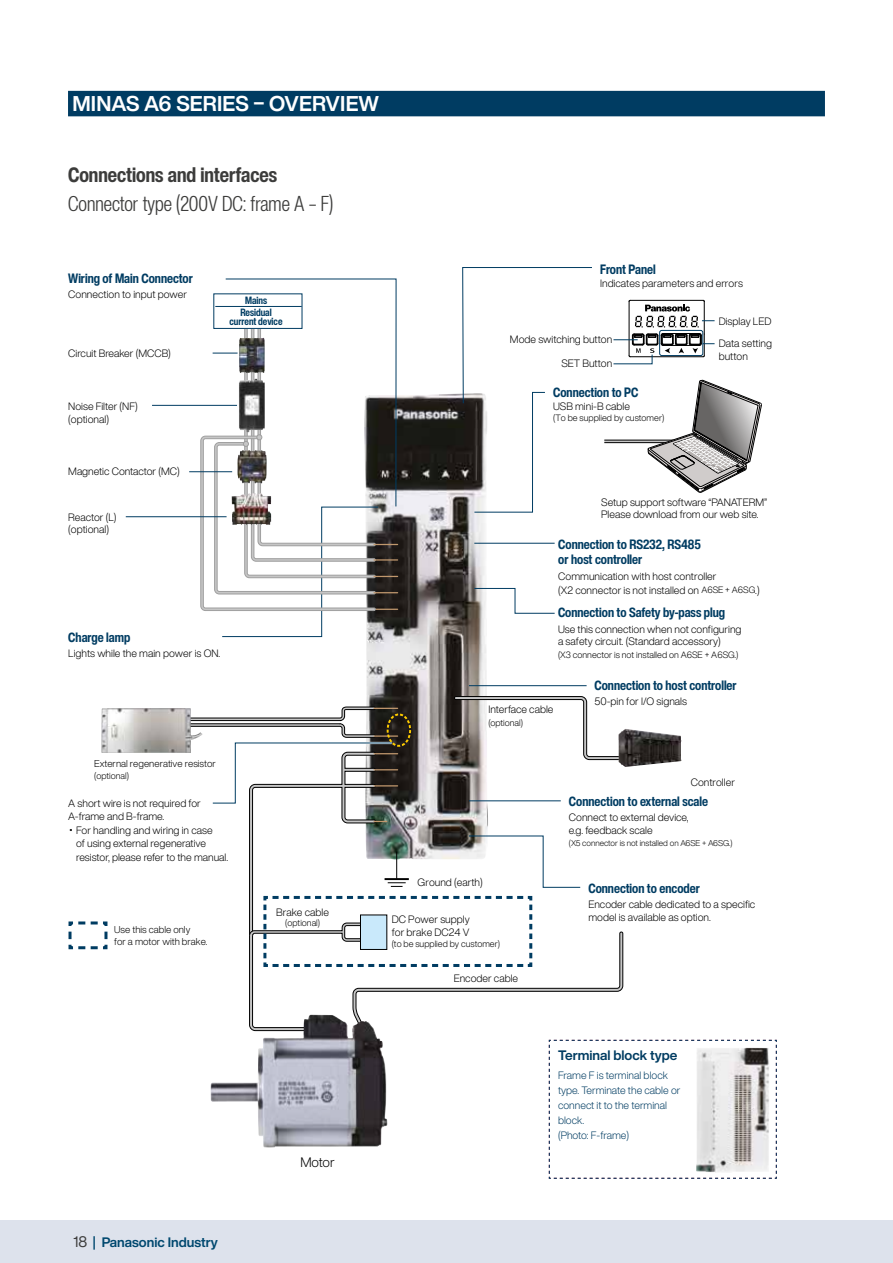
<style>
.page{position:relative;width:893px;height:1263px;background:#fff}
.page>*{position:absolute;margin:0;border:0;box-sizing:border-box;transform-origin:0 0}
.t1{font:300 condensed 21px "Helvetica Now Display";color:#3c3c3b}
.t2{font:700 condensed 21px "Helvetica Now Display";color:#3c3c3b}
.t3{font:700 21px "Helvetica Now Display";letter-spacing:.01em;color:#fff}
.t4{font:700 condensed 13.5px/15px "Helvetica Now Display";color:#003c62}
.t5{font:700 13.5px "Helvetica Now Display";color:#00486f}
.t6{font:700 13.5px "Helvetica Now Display";color:#003c62}
.t7{font:300 13.5px "Helvetica Now Display";letter-spacing:-.005em;color:#000}
.t8{font:300 10.5px/12.8px "Helvetica Now Display";color:#000}
.t9{font:300 10.5px/15px "Helvetica Now Display";color:#003c62}
.t10{font:700 condensed 10.5px/12px "Helvetica Now Display";color:#003c62;text-align:center}
.t11{font:300 9.75px/12px "Helvetica Now Display";color:#000}
.t12{font:300 9px "Helvetica Now Display";color:#000}
.t13{font:300 8.25px "Helvetica Now Display";color:#000}
.s1{font-family:"Shin Go Pro Light 90 ms RKSJ H";font-weight:400}
.s2{font-size:9px}
.s3{font-weight:400;font-size:15px;color:#3c3c3b}
</style>
<div class="page">
<div style="left:68px;top:91px;width:757px;height:25px;background:#003c62"></div>
<div style="left:0;top:1220px;width:893px;height:43px;background:#dde2ec"></div>
<img style="left:366px;top:393px;width:122px;height:303px">
<hr style="left:474px;top:543px;width:81px;height:1px;background:#003c62">
<hr style="left:469px;top:685px;width:118px;height:1px;background:#003c62">
<svg style="left:462px;top:267px;width:130px;height:246px"></svg>
<img style="left:101px;top:708px;width:84px;height:45px">
<hr style="left:126px;top:516px;width:101px;height:1px;background:#003c62">
<hr style="left:189px;top:471px;width:43px;height:1px;background:#003c62">
<hr style="left:152px;top:405px;width:85px;height:1px;background:#003c62">
<svg style="left:68px;top:921px;width:40px;height:29px"></svg>
<svg style="left:200px;top:278px;width:198px;height:359px"></svg>
<svg style="left:604px;top:380px;width:158px;height:113px"></svg>
<div style="left:214px;top:294px;width:88px;height:34px;background:#fff"></div>
<div style="left:213px;top:293px;width:89px;height:36px;border:1px solid #003c62"></div>
<hr style="left:215px;top:306px;width:87px;height:1px;background:#003c62">
<svg style="left:474px;top:588px;width:81px;height:26px"></svg>
<svg style="left:185px;top:696px;width:439px;height:319px"></svg>
<svg style="left:613px;top:300px;width:102px;height:65px"></svg>
<img style="left:618px;top:729px;width:64px;height:38px">
<svg style="left:549px;top:1039px;width:228px;height:140px"></svg>
<img style="left:211px;top:1015px;width:176px;height:132px">
<img style="left:696px;top:1048px;width:74px;height:125px">
<h1 class="t3" style="left:72px;top:89px;width:308px">MINAS A6 SERIES – OVERVIEW</h1>
<h1 class="t2" style="left:68px;top:161px;width:211px">Connections and interfaces</h1>
<h1 class="t1" style="left:68px;top:190px;width:267px">Connector type (200V DC: frame A – F)</h1>
<p class="t4" style="left:68px;top:270px;width:126px">Wiring of Main Connector</p>
<p class="t8" style="left:68px;top:288px;width:120px">Connection to input power</p>
<p class="t8" style="left:68px;top:347px;width:104px">Circuit Breaker (MCCB)</p>
<p class="t8" style="left:68px;top:400px;width:71px">Noise Filter (NF)</p>
<p class="t8" style="left:68px;top:413px;width:42px">(optional)</p>
<p class="t8" style="left:68px;top:465px;width:113px">Magnetic Contactor (MC)</p>
<p class="t8" style="left:68px;top:511px;width:50px">Reactor (L)</p>
<p class="t8" style="left:68px;top:523px;width:42px">(optional)</p>
<p class="t10" style="left:240px;top:295px;width:33px">Mains<br>Residual</p>
<p class="t10" style="left:230px;top:316px;width:55px">current device</p>
<p class="t4" style="left:68px;top:629px;width:64px">Charge lamp</p>
<p class="t8" style="left:68px;top:646px;width:154px">Lights while the main power is ON.</p>
<p class="t11" style="left:94px;top:757px;width:123px">External regenerative resistor</p>
<p class="t12" style="left:94px;top:770px;width:36px">(optional)</p>
<p class="t8" style="left:68px;top:796px;width:134px">A short wire is not required for</p>
<p class="t8" style="left:68px;top:810px;width:97px">A-frame and B-frame.</p>
<p class="t8" style="left:66px;top:824px;width:149px"><span class="s1">・</span> For handling and wiring in case</p>
<p class="t8" style="left:76px;top:837px;width:131px">of using external regenerative</p>
<p class="t8" style="left:76px;top:850px;width:154px">resistor, please refer to the manual.</p>
<p class="t11" style="left:114px;top:923px;width:95px">Use this cable only<br>for a motor with brake.</p>
<p class="t8" style="left:276px;top:906px;width:54px">Brake cable</p>
<p class="t12" style="left:285px;top:916px;width:36px">(optional)</p>
<p class="t4" style="left:600px;top:262px;width:57px">Front Panel</p>
<p class="t8" style="left:600px;top:277px;width:144px">Indicates parameters and errors</p>
<p class="t8" style="left:510px;top:333px;width:104px">Mode switching button</p>
<p class="t8" style="left:562px;top:357px;width:52px">SET Button</p>
<p class="t4" style="left:553px;top:385px;width:87px">Connection to PC</p>
<p class="t8" style="left:553px;top:400px;width:78px">USB mini-B cable</p>
<p class="t12" style="left:553px;top:412px;width:113px">(To be supplied by customer)</p>
<p class="t8" style="left:719px;top:314px;width:54px">Display LED</p>
<p class="t8" style="left:719px;top:338px;width:55px;line-height:12px">Data setting button</p>
<p class="t8" style="left:601px;top:496px;width:167px;line-height:12px">Setup support software “PANATERM”<br>Please download from our web site.</p>
<p class="t4" style="left:558px;top:536px;width:144px">Connection to RS232, RS485 or host controller</p>
<p class="t8" style="left:558px;top:569px;width:203px;line-height:14.2px">Communication with host controller<br>(X2 connector is not installed on <span class="s2">A6SE + A6SG</span>.)</p>
<p class="t4" style="left:558px;top:605px;width:169px">Connection to Safety by-pass plug</p>
<p class="t8" style="left:558px;top:622px;width:185px">Use this connection when not configuring a safety circuit. (Standard accessory)</p>
<p class="t12" style="left:558px;top:649px;width:182px">(X3 connector is not installed on A6SE + A6SG.)</p>
<p class="t8" style="left:488px;top:703px;width:67px">Interface cable</p>
<p class="t12" style="left:488px;top:716px;width:36px">(optional)</p>
<p class="t4" style="left:594px;top:678px;width:144px">Connection to host controller</p>
<p class="t8" style="left:594px;top:695px;width:94px">50-pin for I/O signals</p>
<p class="t8" style="left:418px;top:876px;width:67px">Ground (earth)</p>
<p class="t8" style="left:392px;top:913px;width:79px">DC Power supply for brake DC24 V</p>
<p class="t12" style="left:392px;top:938px;width:110px">(to be supplied by customer)</p>
<p class="t8" style="left:454px;top:972px;width:66px">Encoder cable</p>
<p class="t8" style="left:691px;top:776px;width:46px">Controller</p>
<p class="t4" style="left:569px;top:794px;width:141px">Connection to external scale</p>
<p class="t8" style="left:569px;top:811px;width:121px">Connect to external device, e.g. feedback scale</p>
<p class="t13" style="left:569px;top:838px;width:165px">(X5 connector is not installed on A6SE + A6SG.)</p>
<p class="t4" style="left:588px;top:880px;width:113px">Connection to encoder</p>
<p class="t8" style="left:588px;top:898px;width:168px">Encoder cable dedicated to a specific model is available as option.</p>
<p class="t7" style="left:300px;top:1153px;width:36px">Motor</p>
<p class="t6" style="left:558px;top:1046px;width:121px">Terminal block type</p>
<p class="t9" style="left:558px;top:1067px;width:124px">Frame F is terminal block type. Terminate the cable or connect it to the terminal block.<br>(Photo: F-frame)</p>
<p class="t5" style="left:73px;top:1233px;width:146px"><span class="s3">18</span> | Panasonic Industry</p>
</div>
